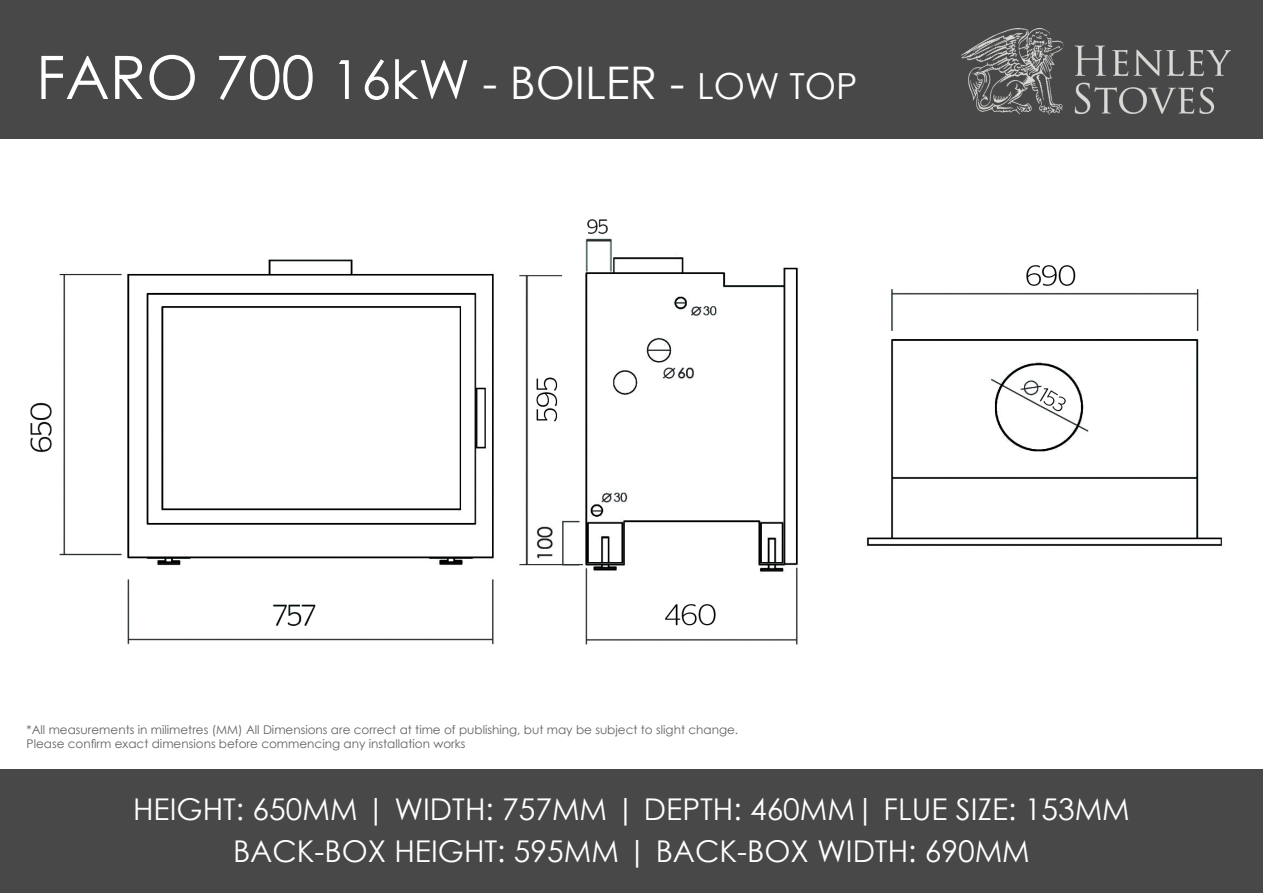
<style>
.page{position:relative;width:1263px;height:893px;background:#fff}
.page>*{position:absolute;margin:0;border:0;box-sizing:border-box;transform-origin:0 0}
.t1{font:45px "Century Gothic";color:#fff}
.t2{font:30px "Century Gothic";color:#fff}
.t3{font:12px "Century Gothic";color:#606265}
.s1{font-size:60px}
.s2{font-size:54px}
.s3{font-size:36px}
</style>
<div class="page">
<img style="left:30px;top:219px;width:1194px;height:426px">
<div style="left:0;top:0;width:1263px;height:138px;background:#484848"></div>
<div style="left:0;top:770px;width:1263px;height:123px;background:#484848"></div>
<img style="left:961px;top:28px;width:269px;height:87px">
<p class="t1" style="left:36px;top:51px;width:823px"><span class="s1">FARO 700</span> <span class="s2">16kW</span> - BOILER - <span class="s3">LOW TOP</span></p>
<p class="t3" style="left:27px;top:721px;width:713px">*All measurements in milimetres (MM) All Dimensions are correct at time of publishing, but may be subject to slight change.</p>
<p class="t3" style="left:27px;top:736px;width:440px">Please confirm exact dimensions before commencing any installation works</p>
<p class="t2" style="left:133px;top:788px;width:998px">HEIGHT: 650MM | WIDTH: 757MM | DEPTH: 460MM| FLUE SIZE: 153MM</p>
<p class="t2" style="left:233px;top:830px;width:798px">BACK-BOX HEIGHT: 595MM | BACK-BOX WIDTH: 690MM</p>
</div>
